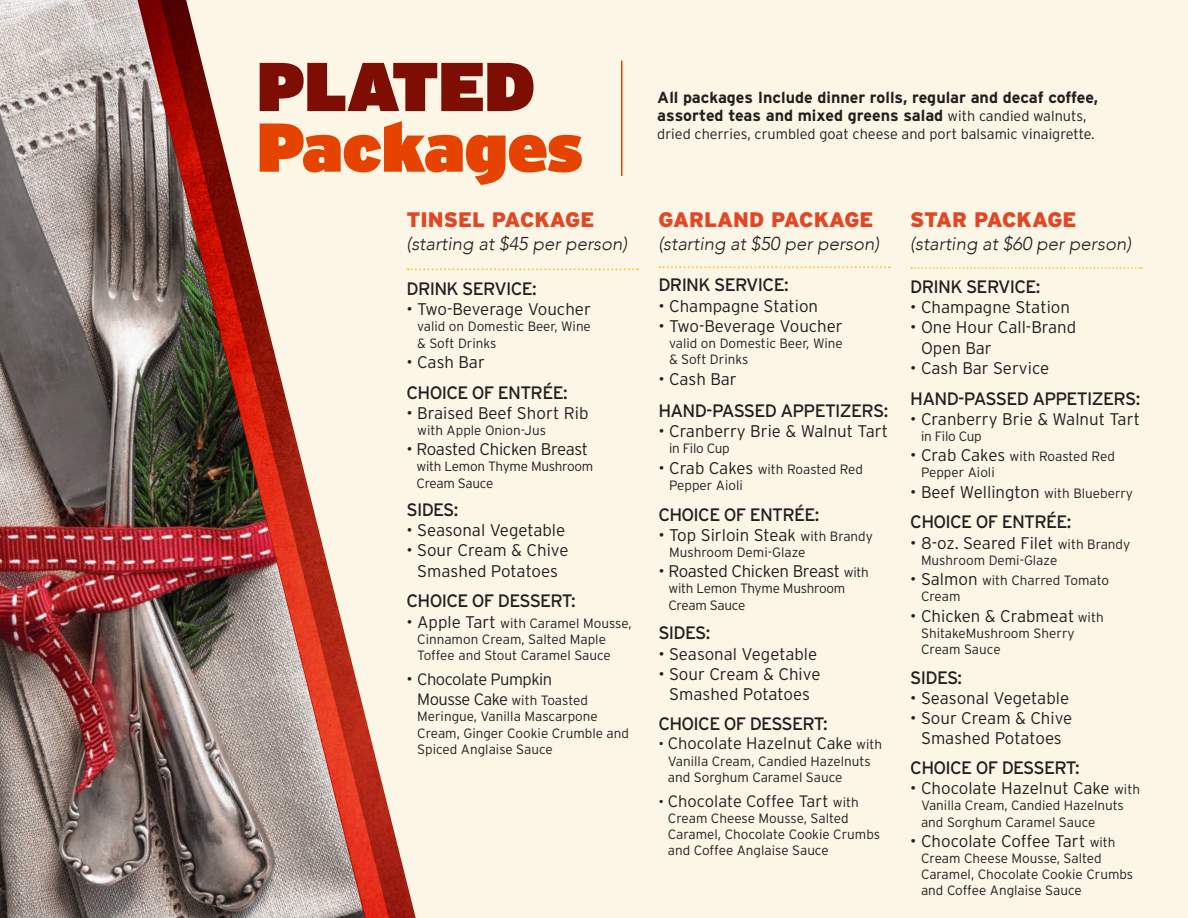
<style>
.page{position:relative;width:1188px;height:918px;background:#fcf6e7}
.page>*{position:absolute;margin:0;border:0;box-sizing:border-box;transform-origin:0 0}
.t1{font:900 68.85px/60.6px "Interstate";color:#e74300}
.Heading_-_Orange{font:900 21px "Interstate";color:#e24725}
.Heading_-_Orange-2{font:900 21px "Interstate";letter-spacing:-.025em;color:#e24725}
.Price_Line{font:italic 300 18.6px "Avenir";color:#231f20}
.Second__etc__Items{font:18px "Interstate";letter-spacing:-.04em;color:#231f20}
.First_Item{font:18px "Interstate";letter-spacing:-.04em;color:#231f20}
.Items{font:18px "Interstate";letter-spacing:-.04em;color:#231f20}
.Items-2{font:300 16.8px/20.2px "Interstate";color:#231f20;text-align:center}
.Items-3{font:300 16.8px "Interstate";letter-spacing:-.02em;color:#231f20}
.Choice_of{font:300 16.5px "Interstate";color:#231f20}
.Choice_of_2nd{font:300 16.5px "Interstate";color:#231f20}
.Choice_of_2nd-2{font:300 16.5px "Interstate";letter-spacing:-.025em;color:#231f20}
.Disclaimer_for_Packa{font:700 16.05px/18px "Interstate";color:#231f20}
.Disclaimer_for_Packa-2{font:300 14.4px "Interstate";color:#231f20}
.Items-4{font:300 13.5px/16.2px "Interstate";color:#231f20}
.Choice_of_2nd-3{font:300 13.5px/16.2px "Interstate";color:#231f20}
.Choice_of-2{font:300 13.5px/16.2px "Interstate";color:#231f20}
.Items-5{font:300 13.5px/16.2px "Interstate";letter-spacing:-.02em;color:#231f20}
.s1{color:#7e0d03}
.s2{font-size:16.8px}
.s3{font-size:16.5px}
.s4{font-weight:300;font-size:14.4px}
.s5{font-size:13.5px}
.s6{font-size:15px}
</style>
<div class="page">
<svg style="left:416px;top:268px;width:222px;height:2px"></svg>
<svg style="left:659px;top:266px;width:231px;height:2px"></svg>
<svg style="left:911px;top:267px;width:231px;height:2px"></svg>
<svg style="left:365px;top:268px;width:43px;height:650px"></svg>
<img style="left:0;top:0;width:365px;height:918px">
<hr style="left:621px;top:60px;width:1px;height:116px;background:#e74300">
<p class="t1" style="left:257px;top:54px;width:327px"><span class="s1">PLATED<br></span>Packages</p>
<p class="Heading_-_Orange" style="left:407px;top:208px;width:189px">TINSEL PACKAGE</p>
<p class="Price_Line" style="left:407px;top:232px;width:222px">(starting at $45 per person)</p>
<p class="First_Item" style="left:407px;top:279px;width:132px">DRINK SERVICE:</p>
<p class="Items-2" style="left:407px;top:299px;width:186px">• Two-Beverage Voucher</p>
<p class="Items-4" style="left:417px;top:318px;width:175px">valid on Domestic Beer, Wine &amp; Soft Drinks</p>
<p class="Items-2" style="left:407px;top:352px;width:80px">• Cash Bar</p>
<p class="Second__etc__Items" style="left:407px;top:382px;width:163px">CHOICE OF ENTRÉE:</p>
<p class="Items-2" style="left:407px;top:403px;width:183px">• Braised Beef Short Rib</p>
<p class="Items-4" style="left:417px;top:422px;width:130px">with Apple Onion-Jus</p>
<p class="Items-3" style="left:407px;top:440px;width:183px">• Roasted Chicken Breast</p>
<p class="Items-5" style="left:417px;top:458px;width:178px">with Lemon Thyme Mushroom<br>Cream Sauce</p>
<p class="Items" style="left:407px;top:500px;width:53px">SIDES:</p>
<p class="Items-2" style="left:407px;top:520px;width:160px">• Seasonal Vegetable</p>
<p class="Items-2" style="left:407px;top:540px;width:164px">• Sour Cream &amp; Chive<br>Smashed Potatoes</p>
<p class="Second__etc__Items" style="left:407px;top:591px;width:171px">CHOICE OF DESSERT:</p>
<p class="Choice_of-2" style="left:417px;top:615px;width:216px;text-indent:-11px"><span class="s2">• Apple Tart</span> with Caramel Mousse,<br>Cinnamon Cream, Salted Maple<br>Toffee and Stout Caramel Sauce</p>
<p class="Choice_of_2nd-2" style="left:407px;top:670px;width:147px"><span class="s2">•</span> Chocolate Pumpkin</p>
<p class="Choice_of_2nd-3" style="left:417px;top:692px;width:213px"><span class="s3">Mousse Cake</span> with Toasted<br>Meringue, Vanilla Mascarpone<br>Cream, Ginger Cookie Crumble and<br>Spiced Anglaise Sauce</p>
<p class="Disclaimer_for_Packa" style="left:657px;top:88px;width:442px">All packages Include dinner rolls, regular and decaf coffee, assorted teas and mixed greens salad <span class="s4">with candied walnuts,</span></p>
<p class="Disclaimer_for_Packa-2" style="left:657px;top:125px;width:439px">dried cherries, crumbled goat cheese and port balsamic vinaigrette.</p>
<p class="Heading_-_Orange" style="left:658px;top:208px;width:217px">GARLAND PACKAGE</p>
<p class="Price_Line" style="left:658px;top:232px;width:222px">(starting at $50 per person)</p>
<p class="First_Item" style="left:658px;top:275px;width:132px">DRINK SERVICE:</p>
<p class="Items-2" style="left:658px;top:295px;width:161px">• Champagne Station</p>
<p class="Items-2" style="left:658px;top:316px;width:186px">• Two-Beverage Voucher</p>
<p class="Items-4" style="left:669px;top:335px;width:175px">valid on Domestic Beer, Wine &amp; Soft Drinks</p>
<p class="Items-2" style="left:658px;top:368px;width:80px">• Cash Bar</p>
<p class="Second__etc__Items" style="left:658px;top:401px;width:231px">HAND-PASSED APPETIZERS:</p>
<p class="Items-2" style="left:658px;top:421px;width:231px">• Cranberry Brie &amp; Walnut Tart</p>
<p class="Items-5" style="left:669px;top:440px;width:62px">in Filo Cup</p>
<p class="Items-4" style="left:669px;top:461px;width:195px;text-indent:-11px"><span class="s2">• Crab Cakes</span> with Roasted Red<br>Pepper Aioli</p>
<p class="Second__etc__Items" style="left:658px;top:504px;width:163px">CHOICE OF ENTRÉE:</p>
<p class="Items-2" style="left:658px;top:525px;width:216px">• Top Sirloin Steak <span class="s5">with Brandy</span></p>
<p class="Items-4" style="left:669px;top:544px;width:138px">Mushroom Demi-Glaze</p>
<p class="Items-3" style="left:658px;top:562px;width:212px">• Roasted Chicken Breast <span class="s5">with</span></p>
<p class="Items-5" style="left:668px;top:580px;width:178px">with Lemon Thyme Mushroom<br>Cream Sauce</p>
<p class="Second__etc__Items" style="left:658px;top:623px;width:53px">SIDES:</p>
<p class="Items-2" style="left:658px;top:643px;width:160px">• Seasonal Vegetable</p>
<p class="Items-2" style="left:658px;top:664px;width:164px">• Sour Cream &amp; Chive<br>Smashed Potatoes</p>
<p class="Second__etc__Items" style="left:658px;top:713px;width:171px">CHOICE OF DESSERT:</p>
<p class="Choice_of" style="left:658px;top:734px;width:225px"><span class="s6">•</span> Chocolate Hazelnut Cake <span class="s5">with</span></p>
<p class="Choice_of-2" style="left:668px;top:753px;width:204px">Vanilla Cream, Candied Hazelnuts and Sorghum Caramel Sauce</p>
<p class="Choice_of_2nd" style="left:658px;top:792px;width:202px"><span class="s6">•</span> Chocolate Coffee Tart <span class="s5">with</span></p>
<p class="Choice_of_2nd-3" style="left:668px;top:810px;width:214px">Cream Cheese Mousse, Salted<br>Caramel, Chocolate Cookie Crumbs and Coffee Anglaise Sauce</p>
<p class="Heading_-_Orange-2" style="left:910px;top:208px;width:168px">STAR PACKAGE</p>
<p class="Price_Line" style="left:910px;top:232px;width:222px">(starting at $60 per person)</p>
<p class="First_Item" style="left:910px;top:277px;width:132px">DRINK SERVICE:</p>
<p class="Items-2" style="left:910px;top:297px;width:161px">• Champagne Station</p>
<p class="Items-2" style="left:921px;top:317px;width:157px;text-align:left;text-indent:-11px">• One Hour Call-Brand<br>Open Bar</p>
<p class="Items-2" style="left:910px;top:358px;width:140px">• Cash Bar Service</p>
<p class="Second__etc__Items" style="left:910px;top:388px;width:231px">HAND-PASSED APPETIZERS:</p>
<p class="Items-2" style="left:910px;top:409px;width:231px">• Cranberry Brie &amp; Walnut Tart</p>
<p class="Items-5" style="left:921px;top:428px;width:62px">in Filo Cup</p>
<p class="Items-4" style="left:921px;top:448px;width:195px;text-indent:-11px"><span class="s2">• Crab Cakes</span> with Roasted Red<br>Pepper Aioli</p>
<p class="Items-2" style="left:910px;top:482px;width:224px">• Beef Wellington <span class="s5">with Blueberry</span></p>
<p class="Second__etc__Items" style="left:910px;top:512px;width:163px">CHOICE OF ENTRÉE:</p>
<p class="Items-2" style="left:910px;top:532px;width:222px">• 8-oz. Seared Filet <span class="s5">with Brandy</span></p>
<p class="Items-4" style="left:921px;top:552px;width:138px">Mushroom Demi-Glaze</p>
<p class="Items-4" style="left:921px;top:572px;width:190px;text-indent:-11px"><span class="s2">• Salmon</span> with Charred Tomato<br>Cream</p>
<p class="Items-2" style="left:910px;top:605px;width:195px">• Chicken &amp; Crabmeat <span class="s5">with</span></p>
<p class="Items-4" style="left:921px;top:625px;width:155px">ShitakeMushroom Sherry<br>Cream Sauce</p>
<p class="Second__etc__Items" style="left:910px;top:667px;width:53px">SIDES:</p>
<p class="Items-2" style="left:910px;top:688px;width:160px">• Seasonal Vegetable</p>
<p class="Items-2" style="left:910px;top:708px;width:164px">• Sour Cream &amp; Chive<br>Smashed Potatoes</p>
<p class="Second__etc__Items" style="left:910px;top:758px;width:171px">CHOICE OF DESSERT:</p>
<p class="Items-2" style="left:910px;top:778px;width:231px">• Chocolate Hazelnut Cake <span class="s5">with</span></p>
<p class="Items-4" style="left:921px;top:797px;width:204px">Vanilla Cream, Candied Hazelnuts and Sorghum Caramel Sauce</p>
<p class="Items-2" style="left:910px;top:831px;width:207px">• Chocolate Coffee Tart <span class="s5">with</span></p>
<p class="Items-4" style="left:921px;top:850px;width:214px">Cream Cheese Mousse, Salted<br>Caramel, Chocolate Cookie Crumbs and Coffee Anglaise Sauce</p>
</div>
